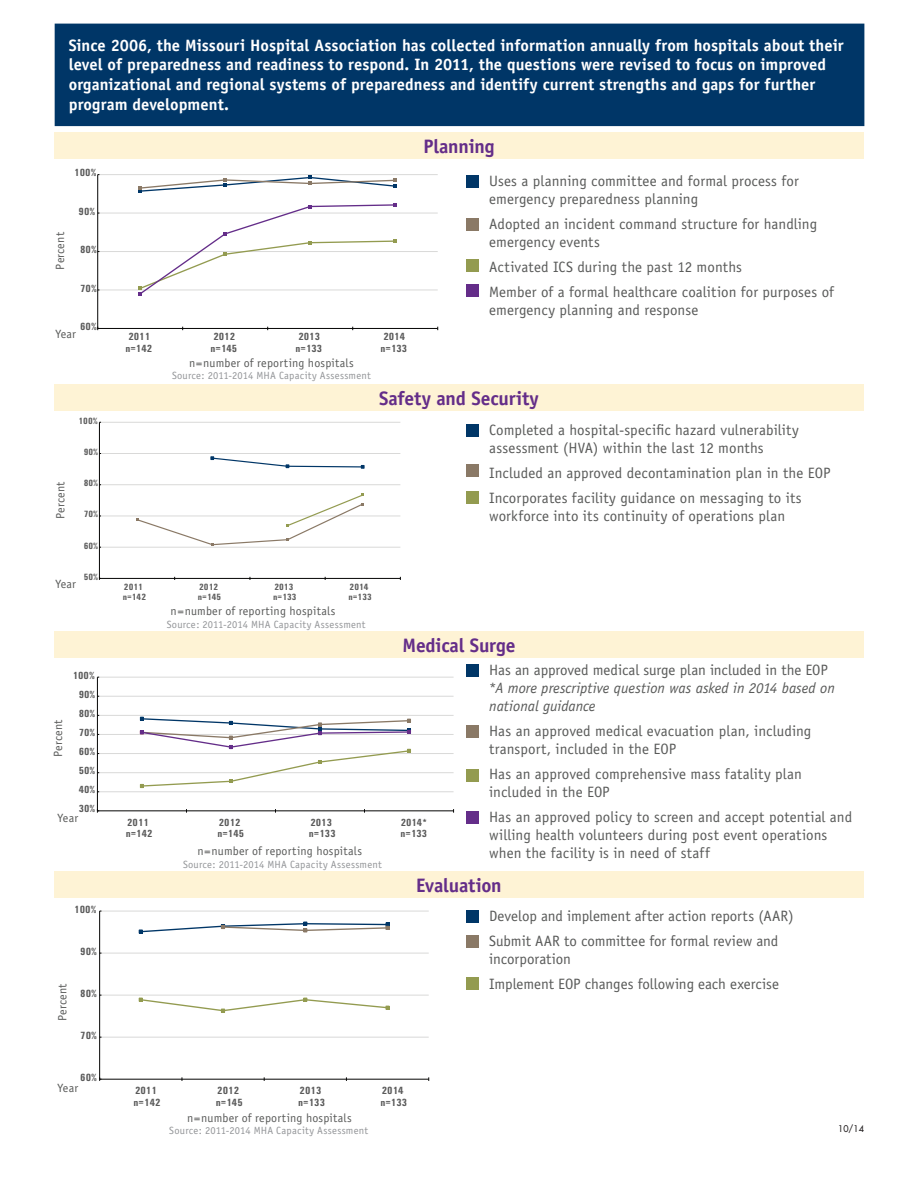
<style>
.page{position:relative;width:918px;height:1188px;background:#fff}
.page>*{position:absolute;margin:0;border:0;box-sizing:border-box;transform-origin:0 0}
.t1{font:700 19.5px "Officina Sans";letter-spacing:-.01em;color:#642d89}
.t2{font:700 16.5px/19.8px "Officina Sans";color:#fff}
.t3{font:15px/18px "Officina Sans";letter-spacing:.005em;color:#595a59}
.t4{font:italic 15px/18px "Officina Sans";color:#595a59}
.t5{font:12px "Officina Sans";letter-spacing:.015em;color:#595a59}
.t6{font:10.8px/11.4px "Univers Bold Cond DTC";color:#5a5a5a}
.t7{font:10.65px/11.4px "Univers Bold Cond DTC";color:#5a5a5a}
.t8{font:10.5px "Officina Sans";letter-spacing:.02em;color:#939598}
.t9{font:9.45px/10.2px "Univers Bold Cond DTC";color:#5a5a5a}
.Body{font:9px "Futura";color:#231f20}
.s1{font-style:normal}
</style>
<div class="page">
<div style="left:55px;top:24px;width:809px;height:102px;background:#003667"></div>
<div style="left:54px;top:132px;width:810px;height:27px;background:#fef3d5"></div>
<div style="left:54px;top:384px;width:810px;height:27px;background:#fef3d5"></div>
<div style="left:54px;top:631px;width:810px;height:27px;background:#fef3d5"></div>
<div style="left:54px;top:871px;width:810px;height:27px;background:#fef3d5"></div>
<hr style="left:98px;top:174px;width:340px;height:1px;background:#d9d9d8">
<hr style="left:98px;top:213px;width:340px;height:1px;background:#d9d9d8">
<hr style="left:98px;top:251px;width:340px;height:1px;background:#d9d9d8">
<hr style="left:98px;top:290px;width:340px;height:1px;background:#d9d9d8">
<hr style="left:97px;top:175px;width:1px;height:153px;background:#050504">
<hr style="left:98px;top:328px;width:340px;height:1px;background:#050504">
<svg style="left:139px;top:176px;width:258px;height:17px"></svg>
<svg style="left:138px;top:203px;width:259px;height:93px"></svg>
<div style="left:466px;top:175px;width:13px;height:13px;background:#003667"></div>
<div style="left:466px;top:219px;width:13px;height:12px;background:#8a7966"></div>
<div style="left:466px;top:259px;width:13px;height:13px;background:#939b50"></div>
<div style="left:466px;top:285px;width:13px;height:12px;background:#642d89"></div>
<hr style="left:99px;top:422px;width:301px;height:1px;background:#d9d9d8">
<hr style="left:99px;top:453px;width:301px;height:1px;background:#d9d9d8">
<hr style="left:99px;top:484px;width:301px;height:1px;background:#d9d9d8">
<hr style="left:99px;top:516px;width:301px;height:1px;background:#d9d9d8">
<hr style="left:99px;top:547px;width:301px;height:1px;background:#d9d9d8">
<hr style="left:99px;top:422px;width:1px;height:156px;background:#050504">
<hr style="left:99px;top:578px;width:301px;height:1px;background:#050504">
<svg style="left:211px;top:457px;width:153px;height:11px"></svg>
<svg style="left:136px;top:493px;width:228px;height:53px"></svg>
<div style="left:466px;top:424px;width:13px;height:13px;background:#003667"></div>
<div style="left:466px;top:465px;width:13px;height:12px;background:#8a7966"></div>
<div style="left:466px;top:492px;width:13px;height:12px;background:#939b50"></div>
<div style="left:466px;top:664px;width:13px;height:13px;background:#003667"></div>
<div style="left:466px;top:726px;width:13px;height:12px;background:#8a7966"></div>
<div style="left:466px;top:769px;width:13px;height:13px;background:#939b50"></div>
<div style="left:466px;top:811px;width:13px;height:13px;background:#642d89"></div>
<hr style="left:97px;top:677px;width:357px;height:1px;background:#d9d9d8">
<hr style="left:97px;top:696px;width:357px;height:1px;background:#d9d9d8">
<hr style="left:97px;top:715px;width:357px;height:1px;background:#d9d9d8">
<hr style="left:97px;top:734px;width:357px;height:1px;background:#d9d9d8">
<hr style="left:97px;top:753px;width:357px;height:1px;background:#d9d9d8">
<hr style="left:97px;top:772px;width:357px;height:1px;background:#d9d9d8">
<hr style="left:97px;top:792px;width:357px;height:1px;background:#d9d9d8">
<hr style="left:97px;top:677px;width:1px;height:134px;background:#050504">
<hr style="left:97px;top:811px;width:357px;height:1px;background:#050504">
<svg style="left:140px;top:717px;width:271px;height:71px"></svg>
<div style="left:466px;top:910px;width:13px;height:13px;background:#003667"></div>
<div style="left:466px;top:936px;width:13px;height:12px;background:#8a7966"></div>
<div style="left:466px;top:978px;width:13px;height:12px;background:#939b50"></div>
<hr style="left:100px;top:911px;width:329px;height:1px;background:#d9d9d8">
<hr style="left:100px;top:953px;width:329px;height:1px;background:#d9d9d8">
<hr style="left:100px;top:995px;width:329px;height:1px;background:#d9d9d8">
<hr style="left:100px;top:1037px;width:329px;height:1px;background:#d9d9d8">
<hr style="left:99px;top:911px;width:1px;height:168px;background:#050504">
<hr style="left:100px;top:1079px;width:329px;height:1px;background:#050504">
<svg style="left:139px;top:922px;width:250px;height:11px"></svg>
<svg style="left:139px;top:998px;width:250px;height:14px"></svg>
<p class="t2" style="left:69px;top:35px;width:776px">Since 2006, the Missouri Hospital Association has collected information annually from hospitals about their level of preparedness and readiness to respond. In 2011, the questions were revised to focus on improved organizational and regional systems of preparedness and identify current strengths and gaps for further program development.</p>
<p class="t1" style="left:423px;top:134px;width:73px">Planning</p>
<p class="t6" style="left:74px;top:167px;width:24px">100%</p>
<p class="t5" style="left:53px;top:270px;width:39px;rotate:-90deg">Percent</p>
<p class="t6" style="left:79px;top:205px;width:18px">90%</p>
<p class="t6" style="left:80px;top:244px;width:18px">80%</p>
<p class="t6" style="left:80px;top:282px;width:18px">70%</p>
<p class="t6" style="left:80px;top:321px;width:18px">60%</p>
<p class="t5" style="left:55px;top:327px;width:22px">Year</p>
<p class="t9" style="left:79px;top:415px;width:21px">100%</p>
<p class="t5" style="left:53px;top:519px;width:39px;rotate:-90deg">Percent</p>
<p class="t9" style="left:84px;top:447px;width:16px">90%</p>
<p class="t9" style="left:84px;top:478px;width:16px">80%</p>
<p class="t9" style="left:84px;top:509px;width:16px">70%</p>
<p class="t9" style="left:84px;top:540px;width:16px">60%</p>
<p class="t5" style="left:55px;top:577px;width:22px">Year</p>
<p class="t9" style="left:84px;top:571px;width:16px">50%</p>
<p class="t7" style="left:73px;top:669px;width:24px">100%</p>
<p class="t7" style="left:79px;top:689px;width:18px">90%</p>
<p class="t5" style="left:51px;top:757px;width:39px;rotate:-90deg">Percent</p>
<p class="t7" style="left:79px;top:708px;width:18px">80%</p>
<p class="t7" style="left:79px;top:727px;width:18px">70%</p>
<p class="t7" style="left:79px;top:746px;width:18px">60%</p>
<p class="t7" style="left:79px;top:765px;width:18px">50%</p>
<p class="t7" style="left:79px;top:784px;width:18px">40%</p>
<p class="t7" style="left:79px;top:803px;width:18px">30%</p>
<p class="t5" style="left:58px;top:811px;width:22px">Year</p>
<p class="t6" style="left:74px;top:903px;width:24px">100%</p>
<p class="t5" style="left:56px;top:1021px;width:39px;rotate:-90deg">Percent</p>
<p class="t6" style="left:80px;top:945px;width:18px">90%</p>
<p class="t6" style="left:80px;top:987px;width:18px">80%</p>
<p class="t6" style="left:80px;top:1029px;width:18px">70%</p>
<p class="t6" style="left:80px;top:1071px;width:18px">60%</p>
<p class="t5" style="left:58px;top:1081px;width:22px">Year</p>
<p class="t6" style="left:125px;top:331px;width:28px">2011 n=142</p>
<p class="t6" style="left:210px;top:331px;width:28px">2012 n=145</p>
<p class="t6" style="left:295px;top:331px;width:28px">2013 n=133</p>
<p class="t6" style="left:380px;top:331px;width:28px">2014 n=133</p>
<p class="t5" style="left:189px;top:356px;width:166px">n=number of reporting hospitals</p>
<p class="t8" style="left:172px;top:369px;width:200px">Source: 2011-2014 MHA Capacity Assessment</p>
<p class="t3" style="left:489px;top:172px;width:311px">Uses a planning committee and formal process for emergency preparedness planning</p>
<p class="t3" style="left:489px;top:215px;width:330px">Adopted an incident command structure for handling emergency events</p>
<p class="t3" style="left:489px;top:258px;width:254px">Activated ICS during the past 12 months</p>
<p class="t3" style="left:489px;top:283px;width:346px">Member of a formal healthcare coalition for purposes of emergency planning and response</p>
<p class="t1" style="left:379px;top:386px;width:161px">Safety and Security</p>
<p class="t9" style="left:123px;top:582px;width:25px">2011 n=142</p>
<p class="t9" style="left:198px;top:582px;width:25px">2012 n=145</p>
<p class="t9" style="left:273px;top:582px;width:25px">2013 n=133</p>
<p class="t9" style="left:348px;top:582px;width:25px">2014 n=133</p>
<p class="t5" style="left:171px;top:604px;width:166px">n=number of reporting hospitals</p>
<p class="t8" style="left:167px;top:618px;width:200px">Source: 2011-2014 MHA Capacity Assessment</p>
<p class="t3" style="left:489px;top:421px;width:311px">Completed a hospital-specific hazard vulnerability assessment (HVA) within the last 12 months</p>
<p class="t3" style="left:489px;top:464px;width:343px">Included an approved decontamination plan in the EOP</p>
<p class="t3" style="left:489px;top:489px;width:314px">Incorporates facility guidance on messaging to its workforce into its continuity of operations plan</p>
<p class="t1" style="left:403px;top:634px;width:114px">Medical Surge</p>
<p class="t7" style="left:126px;top:817px;width:28px">2011 n=142</p>
<p class="t7" style="left:217px;top:817px;width:28px">2012 n=145</p>
<p class="t7" style="left:309px;top:817px;width:28px">2013 n=133</p>
<p class="t7" style="left:401px;top:817px;width:28px">2014* n=133</p>
<p class="t5" style="left:197px;top:844px;width:166px">n=number of reporting hospitals</p>
<p class="t8" style="left:183px;top:858px;width:200px">Source: 2011-2014 MHA Capacity Assessment</p>
<p class="t4" style="left:489px;top:661px;width:347px"><span class="s1">Has an approved medical surge plan included in the EOP *</span>A more prescriptive question was asked in 2014 based on national guidance</p>
<p class="t3" style="left:489px;top:722px;width:324px">Has an approved medical evacuation plan, including transport, included in the EOP</p>
<p class="t3" style="left:489px;top:765px;width:314px">Has an approved comprehensive mass fatality plan included in the EOP</p>
<p class="t3" style="left:489px;top:808px;width:365px">Has an approved policy to screen and accept potential and willing health volunteers during post event operations when the facility is in need of staff</p>
<p class="t1" style="left:416px;top:874px;width:87px">Evaluation</p>
<p class="t6" style="left:134px;top:1085px;width:29px">2011 n=142</p>
<p class="t6" style="left:216px;top:1085px;width:29px">2012 n=145</p>
<p class="t6" style="left:298px;top:1085px;width:29px">2013 n=133</p>
<p class="t6" style="left:380px;top:1085px;width:29px">2014 n=133</p>
<p class="t3" style="left:489px;top:907px;width:306px">Develop and implement after action reports (AAR)</p>
<p class="t3" style="left:489px;top:932px;width:291px">Submit AAR to committee for formal review and incorporation</p>
<p class="t3" style="left:489px;top:975px;width:291px">Implement EOP changes following each exercise</p>
<p class="t5" style="left:187px;top:1111px;width:166px">n=number of reporting hospitals</p>
<p class="t8" style="left:169px;top:1124px;width:200px">Source: 2011-2014 MHA Capacity Assessment</p>
<p class="Body" style="left:838px;top:1123px;width:27px">10/14</p>
</div>
